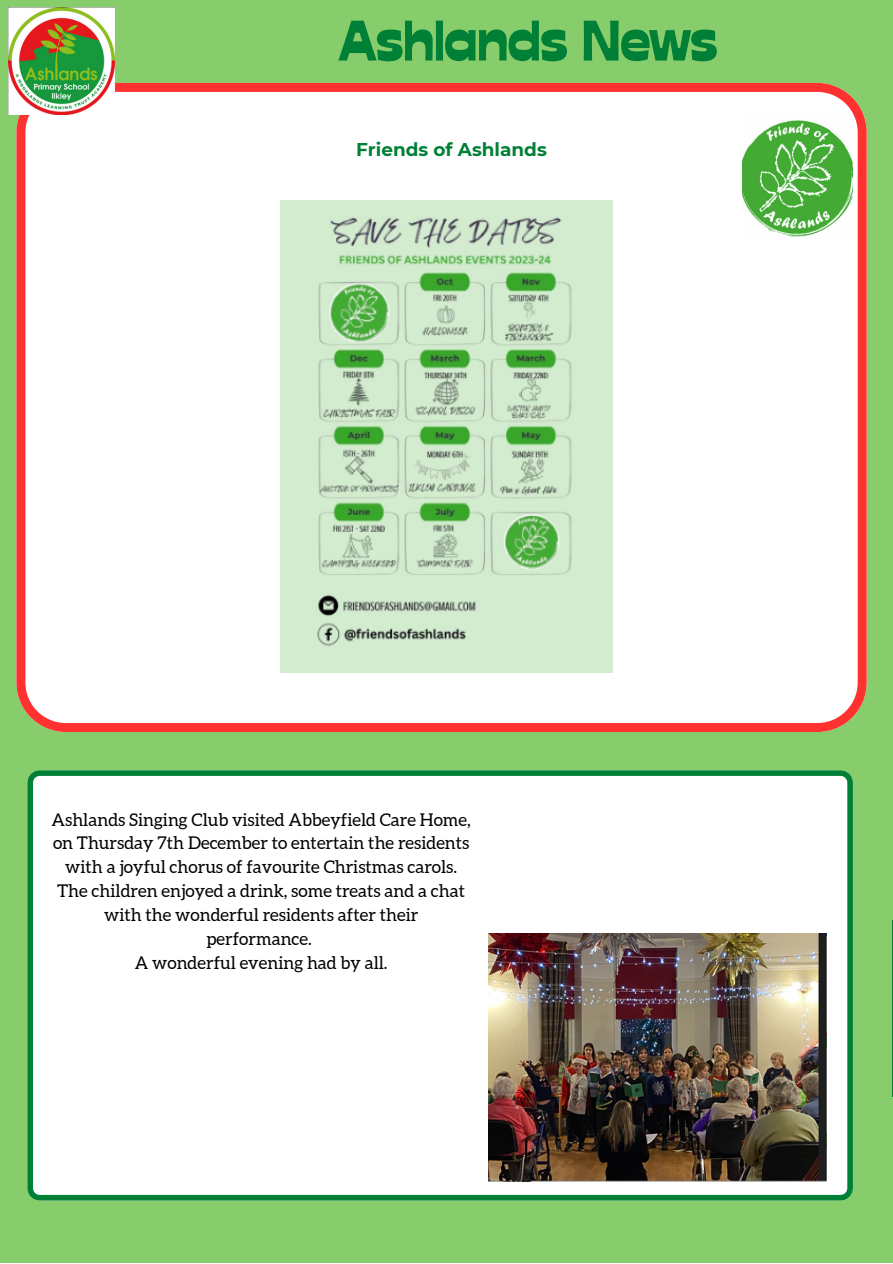
<style>
.page{position:relative;width:893px;height:1264px;background:#fff}
.page>*{position:absolute;margin:0;border:0;box-sizing:border-box;transform-origin:0 0}
.t1{font:57px "Stadio Now Novarese";letter-spacing:-.025em;color:#008037}
.t2{font:700 18.45px "Montserrat";color:#008037}
.t3{font:17.55px/23.9px "Aleo";color:#000;text-align:center}
</style>
<div class="page">
<div style="left:0;top:0;width:892px;height:1262px;background:#88cd6b"></div>
<div style="left:16px;top:83px;width:850px;height:648px;background:#fff"></div>
<img style="left:742px;top:114px;width:110px;height:123px">
<svg style="left:892px;top:920px;width:1px;height:175px"></svg>
<img style="left:8px;top:7px;width:107px;height:107px">
<img style="left:280px;top:200px;width:333px;height:473px">
<div style="left:27px;top:770px;width:825px;height:430px;background:#fff"></div>
<img style="left:488px;top:933px;width:338px;height:248px">
<p class="t1" style="left:338px;top:6px;width:381px">Ashlands News</p>
<p class="t2" style="left:356px;top:138px;width:192px">Friends of Ashlands</p>
<p class="t3" style="left:52px;top:807px;width:420px">Ashlands Singing Club visited Abbeyfield Care Home, on Thursday 7th December to entertain the residents with a joyful chorus of favourite Christmas carols.<br>The children enjoyed a drink, some treats and a chat with the wonderful residents after their performance.</p>
<p class="t3" style="left:135px;top:950px;width:254px">A wonderful evening had by all.</p>
</div>
